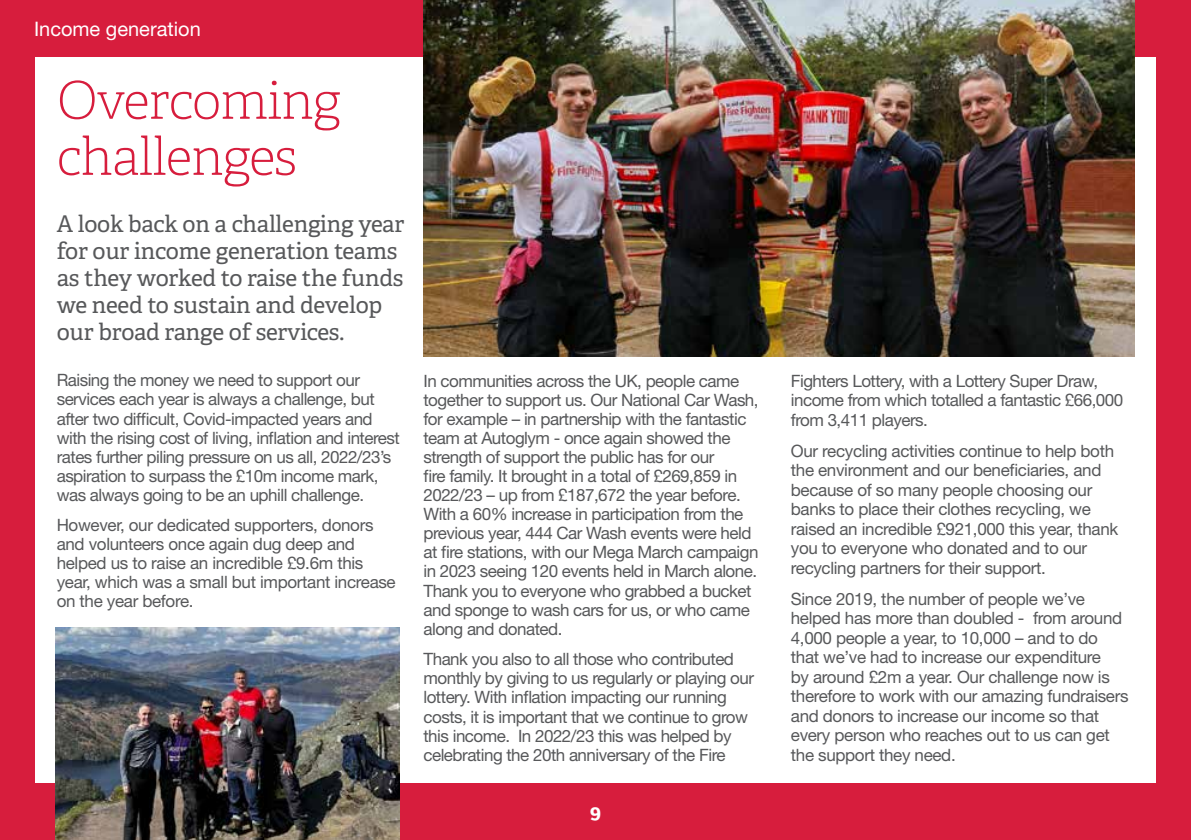
<style>
.page{position:relative;width:1191px;height:840px;background:#fff}
.page>*{position:absolute;margin:0;border:0;box-sizing:border-box;transform-origin:0 0}
.t1{font:100 52px/56px "Adelle Basic";letter-spacing:-.02em;color:#d71d3d}
.t2{font:23px/27px "Adelle Basic";letter-spacing:-.01em;color:#57585a}
.t3{font:20px "Helvetica Neue LT Pro";color:#fff}
.t4{font:700 20px "Adelle";color:#fff}
.t5{font:17px/19px "Helvetica Neue LT Pro";letter-spacing:-.03em;color:#57585a}
</style>
<div class="page">
<div style="left:0;top:0;width:1191px;height:57px;background:#d71d3d"></div>
<div style="left:0;top:0;width:34px;height:839px;background:#d71d3d"></div>
<div style="left:1157px;top:0;width:34px;height:839px;background:#d71d3d"></div>
<div style="left:0;top:782px;width:1191px;height:57px;background:#d71d3d"></div>
<img style="left:56px;top:627px;width:343px;height:212px">
<img style="left:423px;top:0;width:711px;height:356px">
<p class="t3" style="left:34px;top:16px;width:168px">Income generation</p>
<h1 class="t1" style="left:57px;top:72px;width:285px">Overcoming challenges</h1>
<h2 class="t2" style="left:57px;top:210px;width:349px">A look back on a challenging year for our income generation teams as they worked to raise the funds we need to sustain and develop our broad range of services.</h2>
<p class="t5" style="left:57px;top:370px;width:345px">Raising the money we need to support our services each year is always a challenge, but after two difficult, Covid-impacted years and with the rising cost of living, inflation and interest rates further piling pressure on us all, 2022/23’s aspiration to surpass the £10m income mark, was always going to be an uphill challenge.</p>
<p class="t5" style="left:57px;top:514px;width:340px">However, our dedicated supporters, donors and volunteers once again dug deep and helped us to raise an incredible £9.6m this year, which was a small but important increase on the year before.</p>
<p class="t5" style="left:423px;top:370px;width:337px">In communities across the UK, people came together to support us. Our National Car Wash, for example – in partnership with the fantastic team at Autoglym - once again showed the strength of support the public has for our<br>fire family. It brought in a total of £269,859 in 2022/23 – up from £187,672 the year before.<br>With a 60% increase in participation from the previous year, 444 Car Wash events were held at fire stations, with our Mega March campaign in 2023 seeing 120 events held in March alone.<br>Thank you to everyone who grabbed a bucket and sponge to wash cars for us, or who came along and donated.</p>
<p class="t5" style="left:423px;top:649px;width:332px">Thank you also to all those who contributed monthly by giving to us regularly or playing our lottery. With inflation impacting our running costs, it is important that we continue to grow this income. In 2022/23 this was helped by celebrating the 20th anniversary of the Fire</p>
<p class="t4" style="left:590px;top:798px;width:13px">9</p>
<p class="t5" style="left:791px;top:370px;width:334px">Fighters Lottery, with a Lottery Super Draw, income from which totalled a fantastic £66,000 from 3,411 players.</p>
<p class="t5" style="left:791px;top:440px;width:329px">Our recycling activities continue to help both the environment and our beneficiaries, and because of so many people choosing our banks to place their clothes recycling, we raised an incredible £921,000 this year, thank you to everyone who donated and to our recycling partners for their support.</p>
<p class="t5" style="left:791px;top:588px;width:339px">Since 2019, the number of people we’ve helped has more than doubled - from around 4,000 people a year, to 10,000 – and to do that we’ve had to increase our expenditure<br>by around £2m a year. Our challenge now is therefore to work with our amazing fundraisers and donors to increase our income so that every person who reaches out to us can get the support they need.</p>
</div>
